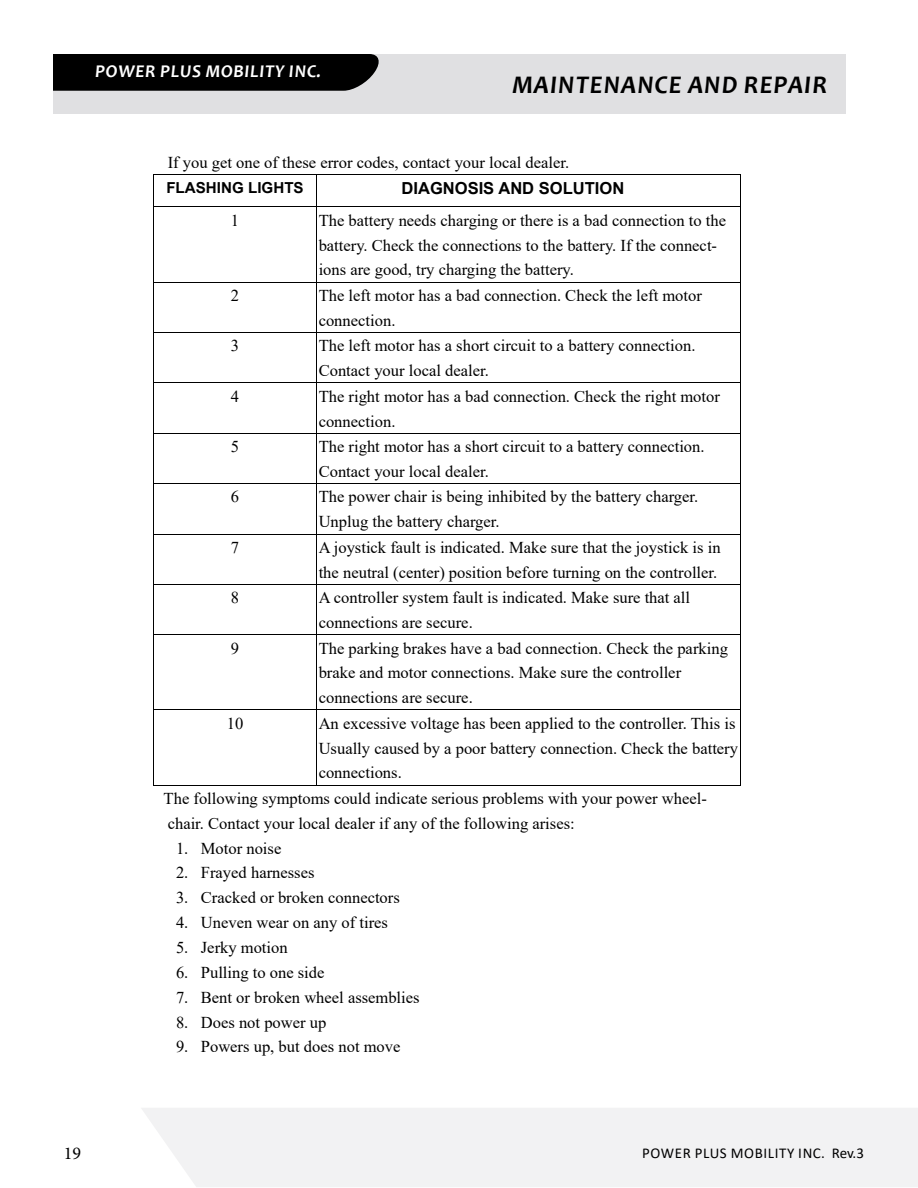
<style>
.page{position:relative;width:918px;height:1188px;background:#fff}
.page>*{position:absolute;margin:0;border:0;box-sizing:border-box;transform-origin:0 0}
.t1{font:italic 700 25.5px "Candara";letter-spacing:.04em;color:#000}
.t2{font:italic 700 18px "Candara";letter-spacing:.04em;color:#fff}
.t3{font:18px "Minion Pro";color:#000}
.t4{font:16.5px/24.9px "Times New Roman";color:#000}
.t5{font:700 16.5px "Arial";color:#000}
.t6{font:700 15.15px "Arial";color:#000}
.t7{font:15px "Calibri";letter-spacing:.04em;color:#000}
</style>
<div class="page">
<div style="left:142px;top:1108px;width:776px;height:79px;background:#f2f2f3"></div>
<hr style="left:153px;top:175px;width:587px;height:1px;background:#000">
<hr style="left:153px;top:175px;width:1px;height:32px;background:#000">
<hr style="left:316px;top:175px;width:1px;height:32px;background:#000">
<hr style="left:740px;top:175px;width:1px;height:32px;background:#000">
<hr style="left:153px;top:207px;width:587px;height:1px;background:#000">
<hr style="left:153px;top:207px;width:1px;height:75px;background:#000">
<hr style="left:316px;top:207px;width:1px;height:75px;background:#000">
<hr style="left:740px;top:207px;width:1px;height:75px;background:#000">
<hr style="left:153px;top:282px;width:587px;height:1px;background:#000">
<hr style="left:153px;top:283px;width:1px;height:49px;background:#000">
<hr style="left:316px;top:283px;width:1px;height:49px;background:#000">
<hr style="left:740px;top:283px;width:1px;height:49px;background:#000">
<hr style="left:153px;top:332px;width:587px;height:1px;background:#000">
<hr style="left:153px;top:333px;width:1px;height:50px;background:#000">
<hr style="left:316px;top:333px;width:1px;height:50px;background:#000">
<hr style="left:740px;top:333px;width:1px;height:50px;background:#000">
<hr style="left:153px;top:383px;width:587px;height:1px;background:#000">
<hr style="left:153px;top:383px;width:1px;height:50px;background:#000">
<hr style="left:316px;top:383px;width:1px;height:50px;background:#000">
<hr style="left:740px;top:383px;width:1px;height:50px;background:#000">
<hr style="left:153px;top:433px;width:587px;height:1px;background:#000">
<hr style="left:153px;top:434px;width:1px;height:49px;background:#000">
<hr style="left:316px;top:434px;width:1px;height:49px;background:#000">
<hr style="left:740px;top:434px;width:1px;height:49px;background:#000">
<hr style="left:153px;top:483px;width:587px;height:1px;background:#000">
<hr style="left:153px;top:484px;width:1px;height:50px;background:#000">
<hr style="left:316px;top:484px;width:1px;height:50px;background:#000">
<hr style="left:740px;top:484px;width:1px;height:50px;background:#000">
<hr style="left:153px;top:534px;width:587px;height:1px;background:#000">
<hr style="left:153px;top:534px;width:1px;height:50px;background:#000">
<hr style="left:316px;top:534px;width:1px;height:50px;background:#000">
<hr style="left:740px;top:534px;width:1px;height:50px;background:#000">
<hr style="left:153px;top:584px;width:587px;height:1px;background:#000">
<hr style="left:153px;top:585px;width:1px;height:49px;background:#000">
<hr style="left:316px;top:585px;width:1px;height:49px;background:#000">
<hr style="left:740px;top:585px;width:1px;height:49px;background:#000">
<hr style="left:153px;top:634px;width:587px;height:1px;background:#000">
<hr style="left:153px;top:635px;width:1px;height:75px;background:#000">
<hr style="left:316px;top:635px;width:1px;height:75px;background:#000">
<hr style="left:740px;top:635px;width:1px;height:75px;background:#000">
<hr style="left:153px;top:710px;width:587px;height:1px;background:#000">
<hr style="left:153px;top:710px;width:1px;height:76px;background:#000">
<hr style="left:153px;top:785px;width:163px;height:1px;background:#000">
<hr style="left:316px;top:710px;width:1px;height:76px;background:#000">
<hr style="left:317px;top:785px;width:423px;height:1px;background:#000">
<hr style="left:740px;top:710px;width:1px;height:76px;background:#000">
<div style="left:36px;top:54px;width:810px;height:59px;background:#e0e0e2"></div>
<div style="left:53px;top:54px;width:326px;height:37px;background:#000"></div>
<div style="left:11px;top:54px;width:42px;height:59px;background:#fff"></div>
<p class="t2" style="left:95px;top:60px;width:227px">POWER PLUS MOBILITY INC.</p>
<h1 class="t1" style="left:512px;top:69px;width:316px">MAINTENANCE AND REPAIR</h1>
<p class="t4" style="left:168px;top:149px;width:403px">If you get one of these error codes, contact your local dealer.</p>
<p class="t6" style="left:166px;top:177px;width:139px">FLASHING LIGHTS</p>
<p class="t5" style="left:402px;top:176px;width:224px">DIAGNOSIS AND SOLUTION</p>
<p class="t4" style="left:231px;top:207px;width:10px">1</p>
<p class="t4" style="left:319px;top:207px;width:409px">The battery needs charging or there is a bad connection to the battery. Check the connections to the battery. If the connect&shy;ions are good, try charging the battery.</p>
<p class="t4" style="left:231px;top:282px;width:10px">2</p>
<p class="t4" style="left:319px;top:282px;width:385px">The left motor has a bad connection. Check the left motor connection.</p>
<p class="t4" style="left:231px;top:333px;width:10px">3</p>
<p class="t4" style="left:319px;top:333px;width:378px">The left motor has a short circuit to a battery connection.<br>Contact your local dealer.</p>
<p class="t4" style="left:231px;top:383px;width:10px">4</p>
<p class="t4" style="left:319px;top:383px;width:403px">The right motor has a bad connection. Check the right motor connection.</p>
<p class="t4" style="left:231px;top:434px;width:10px">5</p>
<p class="t4" style="left:319px;top:434px;width:388px">The right motor has a short circuit to a battery connection.<br>Contact your local dealer.</p>
<p class="t4" style="left:231px;top:484px;width:10px">6</p>
<p class="t4" style="left:319px;top:484px;width:381px">The power chair is being inhibited by the battery charger.<br>Unplug the battery charger.</p>
<p class="t4" style="left:231px;top:534px;width:10px">7</p>
<p class="t4" style="left:319px;top:534px;width:403px">A joystick fault is indicated. Make sure that the joystick is in the neutral (center) position before turning on the controller.</p>
<p class="t4" style="left:231px;top:585px;width:10px">8</p>
<p class="t4" style="left:319px;top:585px;width:373px">A controller system fault is indicated. Make sure that all connections are secure.</p>
<p class="t4" style="left:231px;top:635px;width:10px">9</p>
<p class="t4" style="left:319px;top:635px;width:411px">The parking brakes have a bad connection. Check the parking brake and motor connections. Make sure the controller connections are secure.</p>
<p class="t4" style="left:227px;top:710px;width:18px">10</p>
<p class="t4" style="left:319px;top:710px;width:421px">An excessive voltage has been applied to the controller. This is<br>Usually caused by a poor battery connection. Check the battery connections.</p>
<p class="t4" style="left:164px;top:785px;width:545px">The following symptoms could indicate serious problems with your power wheel&shy;chair. Contact your local dealer if any of the following arises:</p>
<p class="t4" style="left:176px;top:835px;width:107px">1. Motor noise</p>
<p class="t4" style="left:176px;top:860px;width:140px">2. Frayed harnesses</p>
<p class="t4" style="left:176px;top:885px;width:225px">3. Cracked or broken connectors</p>
<p class="t4" style="left:176px;top:910px;width:214px">4. Uneven wear on any of tires</p>
<p class="t4" style="left:176px;top:935px;width:113px">5. Jerky motion</p>
<p class="t4" style="left:176px;top:959px;width:150px">6. Pulling to one side</p>
<p class="t4" style="left:176px;top:984px;width:245px">7. Bent or broken wheel assemblies</p>
<p class="t4" style="left:176px;top:1009px;width:152px">8. Does not power up</p>
<p class="t4" style="left:176px;top:1034px;width:226px">9. Powers up, but does not move</p>
<p class="t3" style="left:64px;top:1141px;width:19px">19</p>
<p class="t7" style="left:642px;top:1143px;width:223px">POWER PLUS MOBILITY INC. Rev.3</p>
</div>
